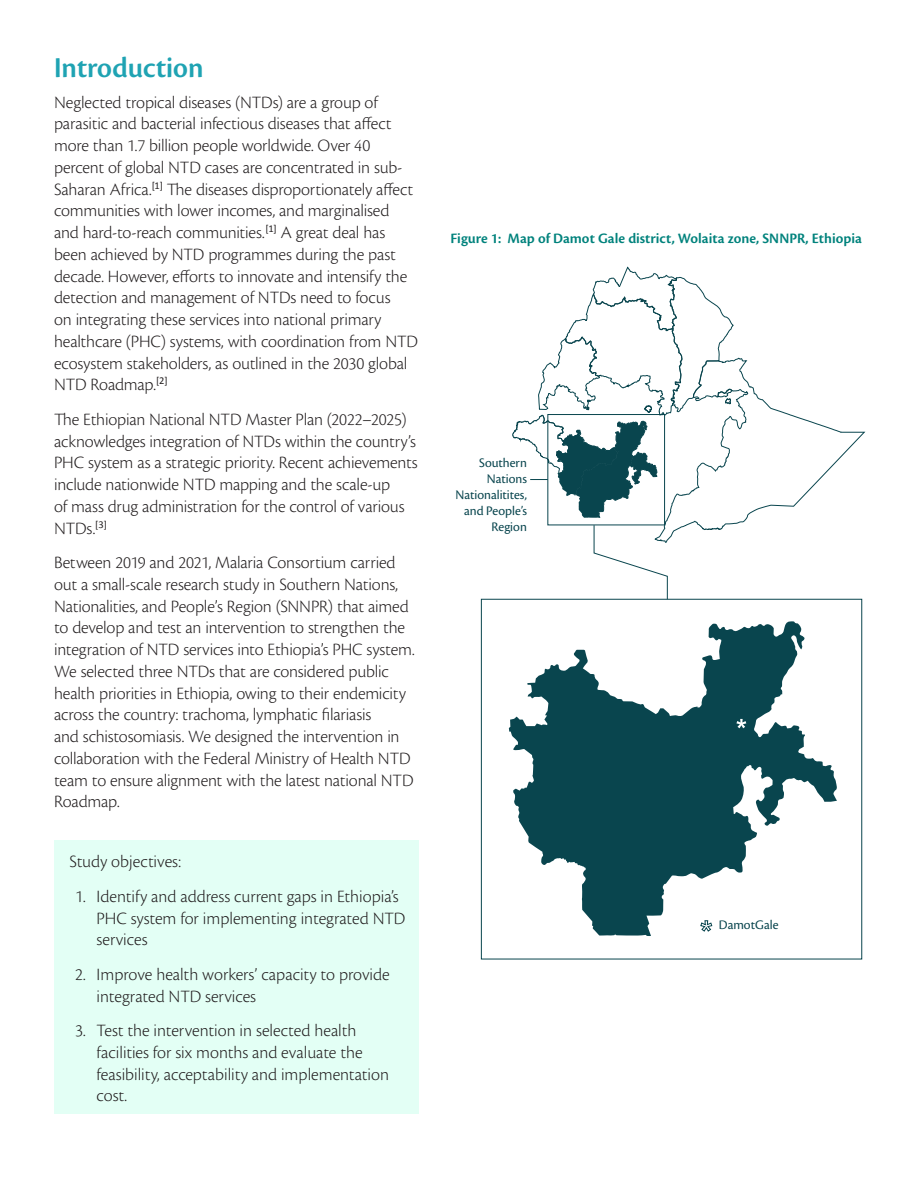
<style>
.page{position:relative;width:918px;height:1188px;background:#fff}
.page>*{position:absolute;margin:0;border:0;box-sizing:border-box;transform-origin:0 0}
.Heading_01{font:30px "Cronos Pro Semibold Disp";color:#1fa3b3}
.Body{font:300 18px/21.8px "Cronos Pro";letter-spacing:-.01em;color:#231f20}
.Bullets{font:300 18px "Cronos Pro";color:#231f20}
.Figure_title{font:600 15px "Cronos Pro";color:#00827c}
.t1{font:13.65px/16px "Cronos Pro Subh";color:#09454e;text-align:right}
</style>
<div class="page">
<svg style="left:509px;top:621px;width:328px;height:315px;fill:#09454e"></svg>
<svg style="left:736px;top:719px;width:10px;height:9px"></svg>
<svg style="left:700px;top:920px;width:12px;height:12px"></svg>
<svg style="left:512px;top:267px;width:353px;height:333px"></svg>
<div style="left:54px;top:841px;width:365px;height:273px;background:#e3fff5"></div>
<p class="Heading_01" style="left:54px;top:51px;width:151px">Introduction</p>
<p class="Body" style="left:54px;top:91px;width:365px">Neglected tropical diseases (NTDs) are a group of parasitic and bacterial infectious diseases that affect more than 1.7 billion people worldwide. Over 40 percent of global NTD cases are concentrated in sub-Saharan Africa.<sup>[1]</sup> The diseases disproportionately affect communities with lower incomes, and marginalised and hard-to-reach communities.<sup>[1]</sup> A great deal has been achieved by NTD programmes during the past decade. However, efforts to innovate and intensify the detection and management of NTDs need to focus<br>on integrating these services into national primary healthcare (PHC) systems, with coordination from NTD ecosystem stakeholders, as outlined in the 2030 global NTD Roadmap.<sup>[2]</sup></p>
<p class="Body" style="left:54px;top:408px;width:365px">The Ethiopian National NTD Master Plan (2022–2025) acknowledges integration of NTDs within the country’s PHC system as a strategic priority. Recent achievements include nationwide NTD mapping and the scale-up<br>of mass drug administration for the control of various NTDs.<sup>[3]</sup></p>
<p class="Body" style="left:54px;top:552px;width:362px">Between 2019 and 2021, Malaria Consortium carried out a small-scale research study in Southern Nations, Nationalities, and People’s Region (SNNPR) that aimed to develop and test an intervention to strengthen the integration of NTD services into Ethiopia’s PHC system.<br>We selected three NTDs that are considered public health priorities in Ethiopia, owing to their endemicity across the country: trachoma, lymphatic filariasis<br>and schistosomiasis. We designed the intervention in collaboration with the Federal Ministry of Health NTD team to ensure alignment with the latest national NTD Roadmap.</p>
<p class="Bullets" style="left:70px;top:851px;width:113px">Study objectives:</p>
<p class="Body" style="left:97px;top:885px;width:310px;text-indent:-21px">1. Identify and address current gaps in Ethiopia’s<br>PHC system for implementing integrated NTD services</p>
<p class="Body" style="left:97px;top:963px;width:295px;text-indent:-21px">2. Improve health workers’ capacity to provide integrated NTD services</p>
<p class="Body" style="left:97px;top:1020px;width:294px;text-indent:-21px">3. Test the intervention in selected health facilities for six months and evaluate the feasibility, acceptability and implementation cost.</p>
<p class="Figure_title" style="left:451px;top:230px;width:413px">Figure 1: Map of Damot Gale district, Wolaita zone, SNNPR, Ethiopia</p>
<p class="t1" style="left:456px;top:454px;width:73px">Southern<br>Nations<br>Nationalitites, and People’s<br>Region</p>
<p class="t1" style="left:719px;top:917px;width:61px">DamotGale</p>
</div>
